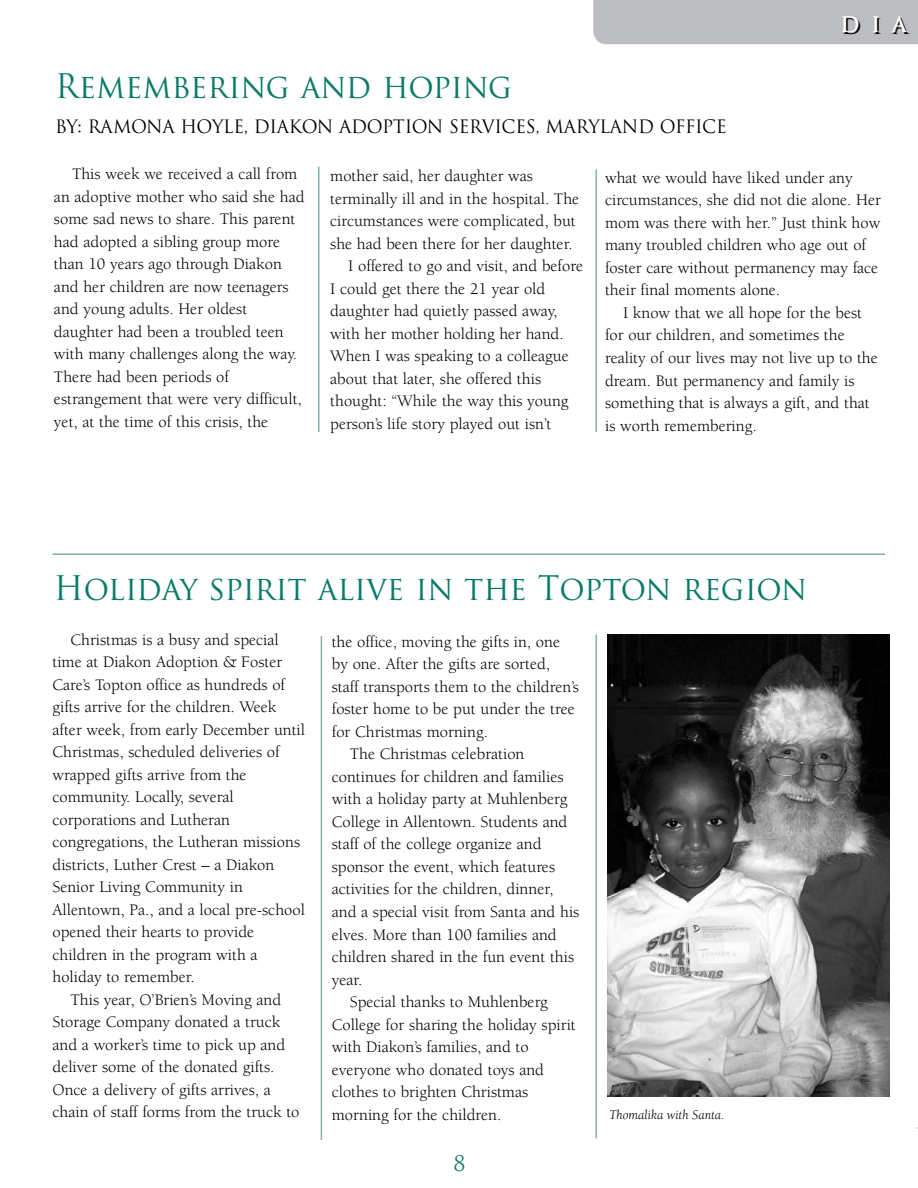
<style>
.page{position:relative;width:918px;height:1188px;background:#fff}
.page>*{position:absolute;margin:0;border:0;box-sizing:border-box;transform-origin:0 0}
.t1{font:33px "Trajan Pro";letter-spacing:-.01em;color:#0a7a69;scale:.95 1}
.t2{font:700 21px "Trajan Pro";color:#000}
.t3{font:21px "Trajan Pro";color:#0a7a69}
.t4{font:18px "Trajan Pro";letter-spacing:.045em;color:#000}
.t5{font:16.5px/22.5px "Berkeley Std";color:#000}
.t6{font:italic 13.5px "Berkeley Std";color:#000}
</style>
<div class="page">
<div style="left:593px;top:0;width:325px;height:44px;background:#bcbdc0"></div>
<hr style="left:321px;top:636px;width:1px;height:504px;background:#80b3ab">
<hr style="left:52px;top:554px;width:833px;height:1px;background:#80b3ab">
<img style="left:608px;top:634px;width:282px;height:462px">
<hr style="left:318px;top:166px;width:2px;height:266px;background:#80b3ab">
<hr style="left:596px;top:170px;width:1px;height:262px;background:#80b3ab">
<hr style="left:596px;top:634px;width:1px;height:504px;background:#80b3ab">
<h1 class="t1" style="left:55px;top:65px;width:482px">Remembering and hoping</h1>
<p class="t4" style="left:55px;top:115px;width:212px">By: Ramona Hoyl e, Dia</p>
<p class="t4" style="left:289px;top:115px;width:397px">kon Adoption S ervic es, Maryland offic</p>
<p class="t4" style="left:716px;top:115px;width:12px">e</p>
<p class="t2" style="left:842px;top:13px;width:68px">DIA</p>
<p class="t5" style="left:54px;top:163px;width:252px;text-indent:18px">This week we received a call from an adoptive mother who said she had some sad news to share. This parent had adopted a sibling group more than 10 years ago through Diakon and her children are now teenagers and young adults. Her oldest daughter had been a troubled teen with many challenges along the way.<br>There had been periods of estrangement that were very difficult, yet, at the time of this crisis, the</p>
<p class="t5" style="left:330px;top:165px;width:204px">mother said, her daughter was</p>
<p class="t5" style="left:330px;top:188px;width:251px">terminally ill and in the hospital. The</p>
<p class="t5" style="left:330px;top:210px;width:247px">circumstances were complicated, but</p>
<p class="t5" style="left:330px;top:233px;width:244px">she had been there for her daughter.</p>
<p class="t5" style="left:348px;top:255px;width:236px">I offered to go and visit, and before</p>
<p class="t5" style="left:330px;top:278px;width:217px">I could get there the 21 year old</p>
<p class="t5" style="left:330px;top:300px;width:229px">daughter had quietly passed away,</p>
<p class="t5" style="left:330px;top:323px;width:235px">with her mother holding her hand.</p>
<p class="t5" style="left:330px;top:345px;width:240px">When I was speaking to a colleague</p>
<p class="t5" style="left:330px;top:368px;width:212px">about that later, she offered this</p>
<p class="t5" style="left:330px;top:390px;width:240px">thought: “While the way this young</p>
<p class="t5" style="left:330px;top:413px;width:223px">person’s life story played out isn’t</p>
<p class="t5" style="left:605px;top:167px;width:277px">what we would have liked under any circumstances, she did not die alone. Her mom was there with her.” Just think how many troubled children who age out of foster care without permanency may face their final moments alone.</p>
<p class="t5" style="left:605px;top:302px;width:274px;text-indent:18px">I know that we all hope for the best for our children, and sometimes the reality of our lives may not live up to the dream. But permanency and family is something that is always a gift, and that is worth remembering.</p>
<h1 class="t1" style="left:54px;top:568px;width:795px">Holiday spirit alive in the Topton region</h1>
<p class="t5" style="left:52px;top:628px;width:254px;text-indent:18px">Christmas is a busy and special time at Diakon Adoption &amp; Foster<br>Care’s Topton office as hundreds of gifts arrive for the children. Week after week, from early December until<br>Christmas, scheduled deliveries of wrapped gifts arrive from the community. Locally, several corporations and Lutheran congregations, the Lutheran missions districts, Luther Crest – a Diakon<br>Senior Living Community in<br>Allentown, Pa., and a local pre-school opened their hearts to provide children in the program with a holiday to remember.</p>
<p class="t5" style="left:52px;top:989px;width:249px;text-indent:18px">This year, O’Brien’s Moving and Storage Company donated a truck and a worker’s time to pick up and deliver some of the donated gifts.<br>Once a delivery of gifts arrives, a chain of staff forms from the truck to</p>
<p class="t5" style="left:332px;top:631px;width:230px">the office, moving the gifts in, one</p>
<p class="t5" style="left:332px;top:653px;width:220px">by one. After the gifts are sorted,</p>
<p class="t5" style="left:332px;top:676px;width:249px">staff transports them to the children’s</p>
<p class="t5" style="left:332px;top:698px;width:244px">foster home to be put under the tree</p>
<p class="t5" style="left:332px;top:721px;width:158px">for Christmas morning.</p>
<p class="t5" style="left:350px;top:743px;width:176px">The Christmas celebration</p>
<p class="t5" style="left:332px;top:766px;width:233px">continues for children and families</p>
<p class="t5" style="left:332px;top:788px;width:237px">with a holiday party at Muhlenberg</p>
<p class="t5" style="left:332px;top:811px;width:237px">College in Allentown. Students and</p>
<p class="t5" style="left:332px;top:833px;width:211px">staff of the college organize and</p>
<p class="t5" style="left:332px;top:856px;width:225px">sponsor the event, which features</p>
<p class="t5" style="left:332px;top:878px;width:223px">activities for the children, dinner,</p>
<p class="t5" style="left:332px;top:901px;width:249px">and a special visit from Santa and his</p>
<p class="t5" style="left:332px;top:923px;width:227px">elves. More than 100 families and</p>
<p class="t5" style="left:332px;top:946px;width:244px">children shared in the fun event this</p>
<p class="t5" style="left:332px;top:968px;width:32px">year.</p>
<p class="t5" style="left:350px;top:991px;width:200px">Special thanks to Muhlenberg</p>
<p class="t5" style="left:332px;top:1013px;width:246px">College for sharing the holiday spirit</p>
<p class="t5" style="left:332px;top:1036px;width:199px">with Diakon’s families, and to</p>
<p class="t5" style="left:332px;top:1058px;width:214px">everyone who donated toys and</p>
<p class="t5" style="left:332px;top:1081px;width:198px">clothes to brighten Christmas</p>
<p class="t5" style="left:332px;top:1103px;width:171px">morning for the children.</p>
<p class="t3" style="left:454px;top:1150px;width:13px">8</p>
<p class="t6" style="left:609px;top:1108px;width:117px">Thomalika with Santa.</p>
</div>
